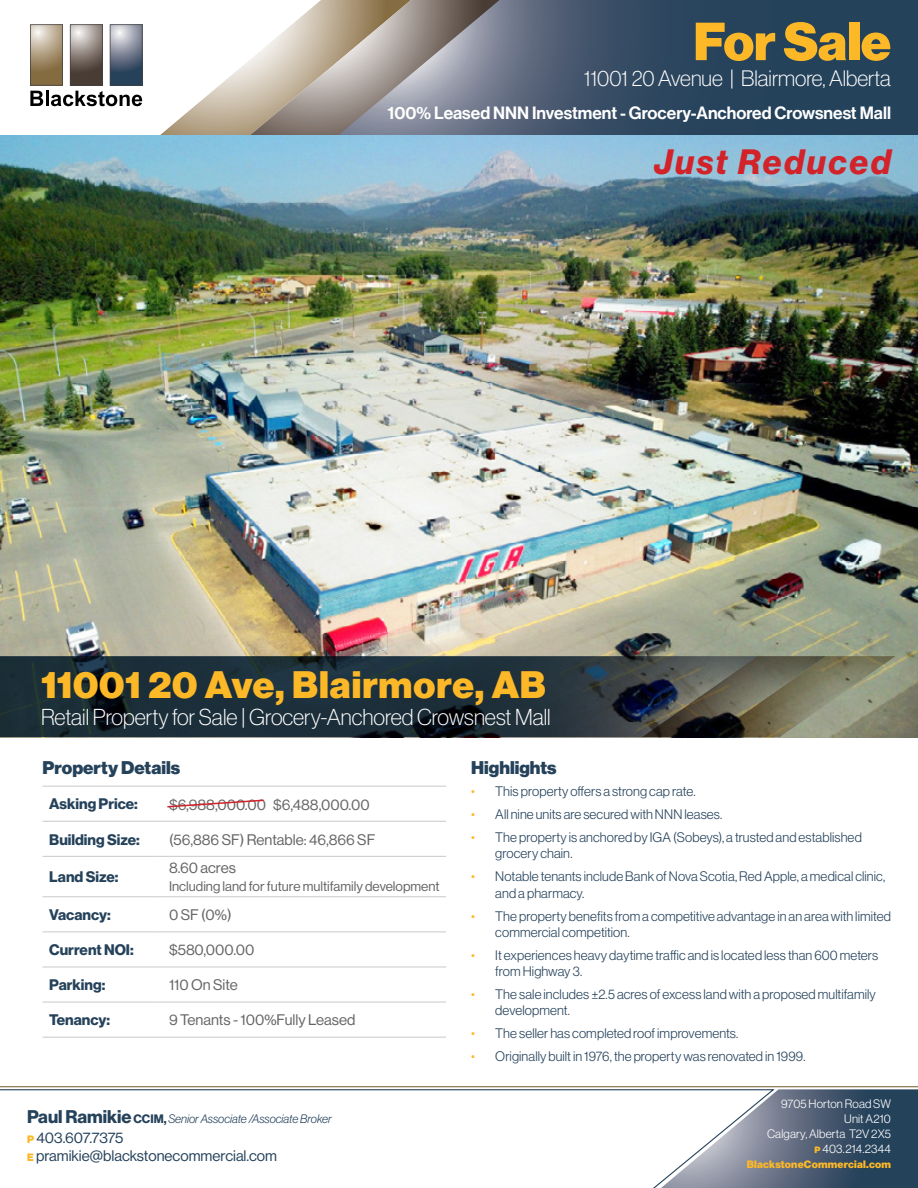
<style>
.page{position:relative;width:918px;height:1188px;background:#fff}
.page>*{position:absolute;margin:0;border:0;box-sizing:border-box;transform-origin:0 0}
.t1{font:52.35px "N Haas Grotesk DS Pro 95 Blk";color:#fdb827}
.t2{font:37.5px "N Haas Grotesk DS Pro 95 Blk";letter-spacing:.02em;color:#fdb827}
.t3{font:34.5px "N Haas Grotesk DS Pro 76 Bd It";letter-spacing:.075em;color:#d2232a}
.t4{font:22.5px "N Haas Grotesk DS Pro 35 X Lt";color:#fff}
.t5{font:21.9px "N Haas Grotesk DS Pro 35 X Lt";color:#fff}
.t6{font:18px "N Haas Grotesk DS Pro 95 Blk";color:#25425b}
.t7{font:17.4px "N Haas Grotesk DS Pro 65 Md";color:#fff}
.t8{font:15px "N Haas Grotesk DS Pro 55 Rg";color:#676464}
.t9{font:15px "N Haas Grotesk DS Pro 75 Bd";color:#25425b}
.t10{font:15px/18px "N Haas Grotesk DS Pro 55 Rg";color:#25425b}
.t11{font:13.5px/16.2px "N Haas Grotesk DS Pro 45 Lt";letter-spacing:.01em;color:#25425b}
.t12{font:13.5px "N Haas Grotesk DS Pro 55 Rg";color:#676464}
.t13{font:12px/15px "N Haas Grotesk DS Pro 45 Lt";letter-spacing:.015em;color:#fff;text-align:right}
.t14{font:12px "N Haas Grotesk DS Pro 46 Lt It";color:#25425b}
.t15{font:10.5px "N Haas Grotesk DS Pro 95 Blk";letter-spacing:.02em;color:#fdb827}
.s1{font-family:"N Haas Grotesk DS Pro 75 Bd";font-size:18px}
.s2{font-family:"N Haas Grotesk DS Pro 75 Bd"}
.s3{font-family:"N Haas Grotesk DS Pro 95 Blk";font-size:10.5px;color:#fdb827}
.s4{color:#fdb827}
.s5{font-family:"N Haas Grotesk DS Pro 95 Blk";font-size:9px;color:#fdb827}
</style>
<div class="page">
<svg style="left:160px;top:0;width:179px;height:135px"></svg>
<svg style="left:339px;top:0;width:579px;height:135px;background:#4e5e70"></svg>
<svg style="left:776px;top:1089px;width:142px;height:99px;background:#3d5269"></svg>
<img style="left:0;top:135px;width:918px;height:602px">
<svg style="left:758px;top:656px;width:137px;height:81px;background:#82836a"></svg>
<svg style="left:0;top:656px;width:758px;height:81px;background:#243239"></svg>
<svg style="left:30px;top:24px;width:113px;height:82px"></svg>
<hr style="left:0;top:1086px;width:918px;height:1px;background:#836b40">
<svg style="left:0;top:1089px;width:776px;height:99px"></svg>
<hr style="left:43px;top:786px;width:113px;height:1px;background:#cbc8c8">
<hr style="left:156px;top:786px;width:290px;height:1px;background:#cbc8c8">
<hr style="left:43px;top:821px;width:113px;height:1px;background:#cbc8c8">
<hr style="left:156px;top:821px;width:290px;height:1px;background:#cbc8c8">
<hr style="left:43px;top:856px;width:113px;height:1px;background:#cbc8c8">
<hr style="left:156px;top:856px;width:290px;height:1px;background:#cbc8c8">
<hr style="left:43px;top:897px;width:113px;height:1px;background:#cbc8c8">
<hr style="left:156px;top:897px;width:290px;height:1px;background:#cbc8c8">
<hr style="left:43px;top:932px;width:113px;height:1px;background:#cbc8c8">
<hr style="left:156px;top:932px;width:290px;height:1px;background:#cbc8c8">
<hr style="left:43px;top:967px;width:113px;height:1px;background:#cbc8c8">
<hr style="left:156px;top:967px;width:290px;height:1px;background:#cbc8c8">
<hr style="left:43px;top:1002px;width:113px;height:1px;background:#cbc8c8">
<hr style="left:156px;top:1002px;width:290px;height:1px;background:#cbc8c8">
<hr style="left:43px;top:1037px;width:113px;height:1px;background:#cbc8c8">
<hr style="left:156px;top:1037px;width:290px;height:1px;background:#cbc8c8">
<svg style="left:167px;top:799px;width:97px;height:9px"></svg>
<h1 class="t1" style="left:694px;top:11px;width:199px">For Sale</h1>
<h3 class="t5" style="left:584px;top:66px;width:309px">11001 20 Avenue | Blairmore, Alberta</h3>
<p class="t7" style="left:388px;top:103px;width:505px">100% Leased NNN Investment - Grocery-Anchored Crowsnest Mall</p>
<h3 class="t3" style="left:654px;top:141px;width:238px">Just Reduced</h3>
<h2 class="t2" style="left:41px;top:662px;width:506px">11001 20 Ave, Blairmore, AB</h2>
<h3 class="t4" style="left:41px;top:704px;width:511px">Retail Property for Sale | Grocery-Anchored Crowsnest Mall</h3>
<h3 class="t6" style="left:43px;top:757px;width:139px">Property Details</h3>
<h3 class="t6" style="left:471px;top:757px;width:87px">Highlights</h3>
<p class="t9" style="left:49px;top:795px;width:90px">Asking Price:</p>
<p class="t8" style="left:169px;top:796px;width:202px">$6,988,000.00 $6,488,000.00</p>
<p class="t9" style="left:49px;top:831px;width:92px">Building Size:</p>
<p class="t8" style="left:169px;top:831px;width:208px">(56,886 SF) Rentable: 46,866 SF</p>
<p class="t9" style="left:49px;top:868px;width:71px">Land Size:</p>
<p class="t8" style="left:169px;top:860px;width:68px">8.60 acres</p>
<p class="t12" style="left:169px;top:879px;width:272px">Including land for future multifamily development</p>
<p class="t9" style="left:49px;top:906px;width:63px">Vacancy:</p>
<p class="t8" style="left:169px;top:906px;width:64px">0 SF (0%)</p>
<p class="t9" style="left:49px;top:941px;width:86px">Current NOI:</p>
<p class="t8" style="left:169px;top:942px;width:87px">$580,000.00</p>
<p class="t9" style="left:49px;top:976px;width:58px">Parking:</p>
<p class="t8" style="left:169px;top:977px;width:70px">110 On Site</p>
<p class="t9" style="left:49px;top:1011px;width:62px">Tenancy:</p>
<p class="t8" style="left:169px;top:1012px;width:188px">9 Tenants - 100%Fully Leased</p>
<p class="t14" style="left:27px;top:1112px;width:306px"><span class="s1">Paul Ramikie</span> <span class="s2">CCIM,</span> Senior Associate /Associate Broker</p>
<p class="t10" style="left:27px;top:1129px;width:251px"><span class="s3">P</span> 403.607.7375<br><span class="s3">E</span> pramikie@blackstonecommercial.com</p>
<p class="t11" style="left:471px;top:784px;width:226px"><span class="s4">•</span> This property offers a strong cap rate.</p>
<p class="t11" style="left:471px;top:806px;width:253px"><span class="s4">•</span> All nine units are secured with NNN leases.</p>
<p class="t11" style="left:495px;top:829px;width:368px;text-indent:-24px"><span class="s4">•</span> The property is anchored by IGA (Sobeys), a trusted and established grocery chain.</p>
<p class="t11" style="left:495px;top:869px;width:391px;text-indent:-24px"><span class="s4">•</span> Notable tenants include Bank of Nova Scotia, Red Apple, a medical clinic, and a pharmacy.</p>
<p class="t11" style="left:495px;top:908px;width:397px;text-indent:-24px"><span class="s4">•</span> The property benefits from a competitive advantage in an area with limited commercial competition.</p>
<p class="t11" style="left:495px;top:947px;width:384px;text-indent:-24px"><span class="s4">•</span> It experiences heavy daytime traffic and is located less than 600 meters from Highway 3.</p>
<p class="t11" style="left:495px;top:986px;width:382px;text-indent:-24px"><span class="s4">•</span> The sale includes ±2.5 acres of excess land with a proposed multifamily development.</p>
<p class="t11" style="left:471px;top:1025px;width:269px"><span class="s4">•</span> The seller has completed roof improvements.</p>
<p class="t11" style="left:471px;top:1048px;width:336px"><span class="s4">•</span> Originally built in 1976, the property was renovated in 1999.</p>
<p class="t13" style="left:767px;top:1096px;width:125px">9705 Horton Road SW<br>Unit A210<br>Calgary, Alberta T2V 2X5<br><span class="s5">P</span> 403.214.2344</p>
<p class="t15" style="left:747px;top:1158px;width:146px">BlackstoneCommercial.com</p>
</div>
